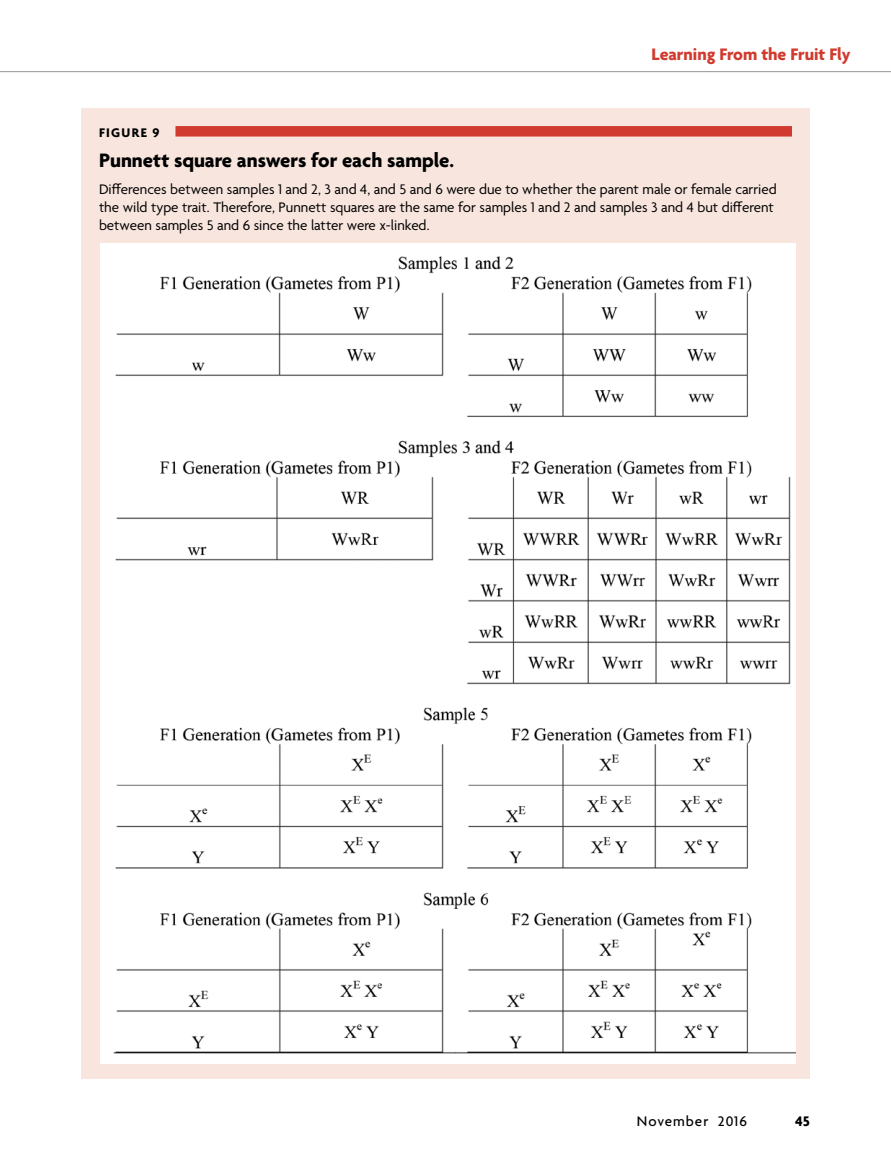
<style>
.page{position:relative;width:891px;height:1175px;background:#fff}
.page>*{position:absolute;margin:0;border:0;box-sizing:border-box;transform-origin:0 0}
.t1{font:700 21px "Agenda";color:#000}
.t2{font:700 18px "Agenda";color:#d13a2f}
.t3{font:15px/18px "Agenda";color:#000}
.t4{font:500 15px "Agenda";letter-spacing:.065em;color:#000}
.t5{font:700 15px "Agenda";color:#000}
.t6{font:700 13.5px "Agenda";letter-spacing:.1em;color:#000}
</style>
<div class="page">
<hr style="left:0;top:71px;width:891px;height:1px;background:#939598">
<div style="left:81px;top:108px;width:729px;height:970px;background:#f8e6de"></div>
<div style="left:176px;top:126px;width:616px;height:10px;background:#d13a2f"></div>
<img style="left:101px;top:244px;width:694px;height:820px">
<p class="t2" style="left:652px;top:45px;width:200px">Learning From the Fruit Fly</p>
<p class="t6" style="left:99px;top:125px;width:62px">FIGURE 9</p>
<h1 class="t1" style="left:99px;top:148px;width:357px">Punnett square answers for each sample.</h1>
<p class="t3" style="left:99px;top:181px;width:679px">Differences between samples 1 and 2, 3 and 4, and 5 and 6 were due to whether the parent male or female carried the wild type trait. Therefore, Punnett squares are the same for samples 1 and 2 and samples 3 and 4 but different between samples 5 and 6 since the latter were x-linked.</p>
<p class="t4" style="left:637px;top:1113px;width:112px">November 2016</p>
<p class="t5" style="left:795px;top:1113px;width:16px">45</p>
</div>
